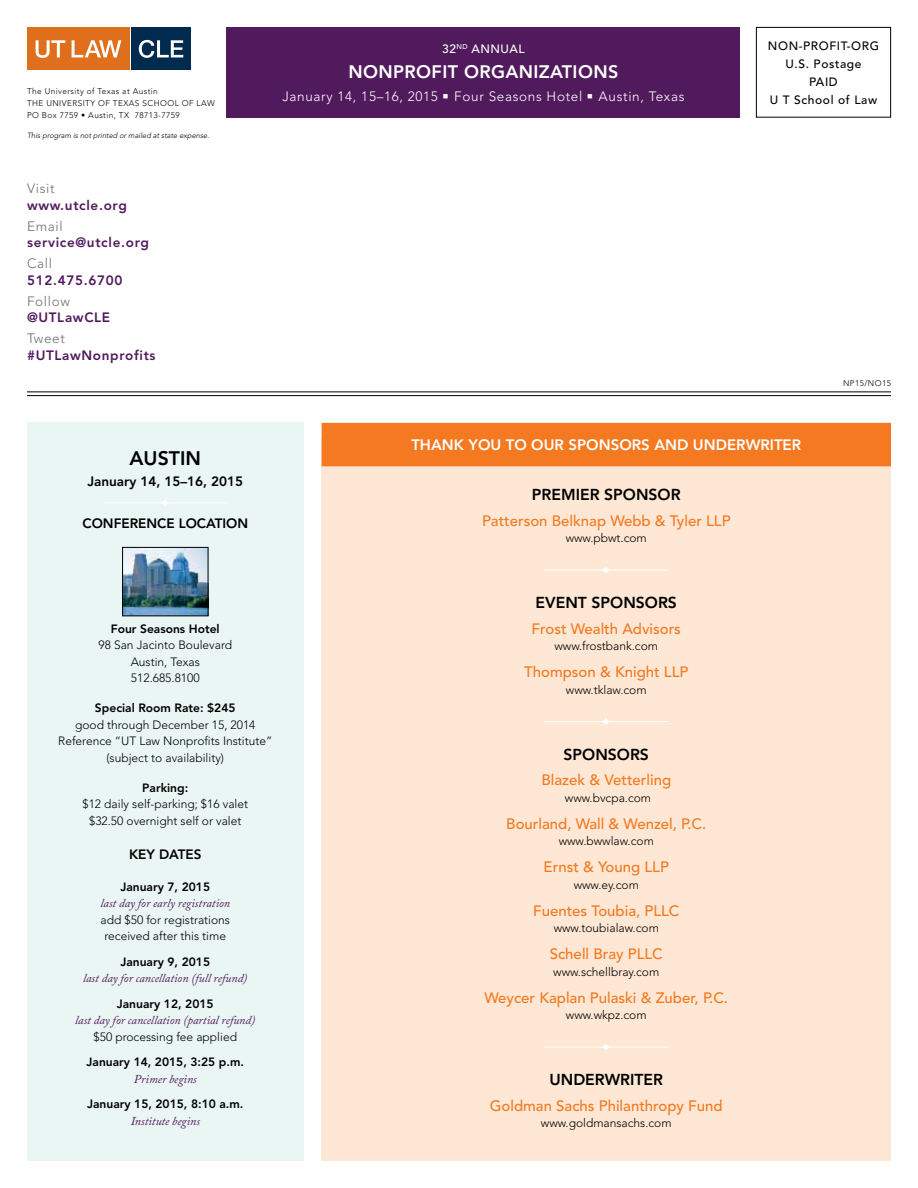
<style>
.page{position:relative;width:918px;height:1188px;background:#fff}
.page>*{position:absolute;margin:0;border:0;box-sizing:border-box;transform-origin:0 0}
.t1{font:800 19.5px "Avenir LT Std";color:#000}
.t2{font:800 18px "Avenir LT Std";letter-spacing:.02em;color:#fff}
.t3{font:800 15.75px "Avenir LT Std";color:#000}
.t4{font:500 15px "Avenir LT Std";color:#f47920}
.t5{font:800 15px "Avenir LT Std";color:#fff}
.t6{font:800 13.5px "Avenir LT Std";letter-spacing:.05em;color:#511a5d}
.t7{font:300 13.5px "Avenir LT Std";letter-spacing:.05em;color:#fff}
.t8{font:800 13.5px "Avenir LT Std";color:#000}
.t9{font:300 13.5px "Avenir LT Std";letter-spacing:.05em;color:#6d6e71}
.t10{font:300 12px/16.5px "Avenir LT Std";color:#000;text-align:center}
.t11{font:800 12px "Avenir LT Std";color:#000}
.t12{font:italic 12px "Adobe Caslon Pro";color:#511a5d}
.t13{font:500 12px/18px "Avenir LT Std";letter-spacing:.05em;color:#000;text-align:center}
.t14{font:500 12px "Avenir LT Std";letter-spacing:.04em;color:#fff}
.t15{font:300 8.25px/12px "Avenir LT Std";letter-spacing:.05em;color:#000}
.t16{font:italic 300 7.5px "Avenir LT Std";color:#000}
</style>
<div class="page">
<div style="left:756px;top:27px;width:135px;height:91px;border:1px solid #000"></div>
<hr style="left:27px;top:391px;width:864px;height:1px;background:#000">
<hr style="left:27px;top:395px;width:864px;height:1px;background:#000">
<div style="left:131px;top:27px;width:60px;height:42px;background:#002a4e"></div>
<div style="left:27px;top:27px;width:102px;height:42px;background:#df6f1d"></div>
<svg style="left:36px;top:40px;width:29px;height:18px"></svg>
<svg style="left:72px;top:40px;width:49px;height:17px"></svg>
<svg style="left:139px;top:40px;width:44px;height:18px"></svg>
<div style="left:227px;top:27px;width:513px;height:91px;background:#511a5d"></div>
<div style="left:27px;top:423px;width:277px;height:738px;background:#eaf6f3"></div>
<svg style="left:103px;top:500px;width:124px;height:6px"></svg>
<img style="left:124px;top:549px;width:82px;height:65px">
<div style="left:122px;top:547px;width:86px;height:69px;border:1px solid #000"></div>
<div style="left:322px;top:439px;width:569px;height:722px;background:#fee7d4"></div>
<div style="left:322px;top:423px;width:569px;height:43px;background:#f47920"></div>
<svg style="left:544px;top:567px;width:125px;height:6px"></svg>
<svg style="left:544px;top:718px;width:125px;height:7px"></svg>
<svg style="left:544px;top:1044px;width:125px;height:6px"></svg>
<p class="t15" style="left:27px;top:85px;width:189px">The University of Texas at Austin<br>THE UNIVERSITY OF TEXAS SCHOOL OF LAW<br>PO Box 7759 • Austin, TX 78713-7759</p>
<p class="t16" style="left:27px;top:131px;width:184px">This program is not printed or mailed at state expense.</p>
<p class="t9" style="left:27px;top:181px;width:29px">Visit</p>
<p class="t6" style="left:27px;top:197px;width:101px">www.utcle.org</p>
<p class="t9" style="left:27px;top:218px;width:37px">Email</p>
<p class="t6" style="left:27px;top:235px;width:123px">service@utcle.org</p>
<p class="t9" style="left:27px;top:256px;width:27px">Call</p>
<p class="t6" style="left:27px;top:272px;width:97px">512.475.6700</p>
<p class="t9" style="left:27px;top:293px;width:44px">Follow</p>
<p class="t6" style="left:27px;top:310px;width:85px">@UTLawCLE</p>
<p class="t9" style="left:27px;top:331px;width:39px">Tweet</p>
<p class="t6" style="left:27px;top:347px;width:130px">#UTLawNonprofits</p>
<p class="t14" style="left:442px;top:42px;width:84px">32<sup>nd</sup> Annual</p>
<h2 class="t2" style="left:349px;top:61px;width:271px">Non profit Organ izations</h2>
<p class="t7" style="left:282px;top:88px;width:404px">January 14, 15–16, 2015 ■ Four Seasons Hotel ■ Austin, Texas</p>
<p class="t13" style="left:768px;top:37px;width:113px">NON-PROFIT-ORG<br>U.S. Postage<br>PAID<br>U T School of Law</p>
<p class="t15" style="left:843px;top:377px;width:49px">NP15/NO15</p>
<h1 class="t1" style="left:130px;top:446px;width:69px">Austin</h1>
<p class="t8" style="left:87px;top:473px;width:157px">January 14, 15–16, 2015</p>
<p class="t8" style="left:82px;top:515px;width:167px">CONFERENCE LOCATION</p>
<p class="t11" style="left:111px;top:621px;width:110px">Four Seasons Hotel</p>
<p class="t10" style="left:98px;top:637px;width:135px">98 San Jacinto Boulevard<br>Austin, Texas<br>512.685.8100</p>
<p class="t11" style="left:95px;top:701px;width:142px">Special Room Rate: $245</p>
<p class="t10" style="left:58px;top:716px;width:216px">good through December 15, 2014<br>Reference “UT Law Nonprofits Institute” (subject to availability)</p>
<p class="t11" style="left:142px;top:780px;width:48px">Parking:</p>
<p class="t10" style="left:82px;top:796px;width:167px">$12 daily self-parking; $16 valet $32.50 overnight self or valet</p>
<p class="t8" style="left:129px;top:846px;width:73px">KEY DATES</p>
<p class="t11" style="left:120px;top:879px;width:91px">January 7, 2015</p>
<p class="t12" style="left:101px;top:896px;width:131px">last day for early registration</p>
<p class="t10" style="left:101px;top:911px;width:131px">add $50 for registrations received after this time</p>
<p class="t11" style="left:120px;top:954px;width:91px">January 9, 2015</p>
<p class="t12" style="left:83px;top:971px;width:166px">last day for cancellation (full refund)</p>
<p class="t11" style="left:117px;top:996px;width:98px">January 12, 2015</p>
<p class="t12" style="left:75px;top:1013px;width:182px">last day for cancellation (partial refund)</p>
<p class="t10" style="left:94px;top:1028px;width:145px">$50 processing fee applied</p>
<p class="t11" style="left:87px;top:1055px;width:159px">January 14, 2015, 3:25 p.m.</p>
<p class="t12" style="left:134px;top:1071px;width:65px">Primer begins</p>
<p class="t11" style="left:87px;top:1097px;width:158px">January 15, 2015, 8:10 a.m.</p>
<p class="t12" style="left:131px;top:1113px;width:71px">Institute begins</p>
<p class="t5" style="left:411px;top:436px;width:168px">THANK YOU TO OUR SPO</p>
<p class="t5" style="left:599px;top:436px;width:23px">NSORS</p>
<p class="t5" style="left:654px;top:436px;width:50px">and unde</p>
<p class="t5" style="left:736px;top:436px;width:67px">rwrite r</p>
<h3 class="t3" style="left:532px;top:485px;width:84px">PREMIER SPO</h3>
<h3 class="t3" style="left:636px;top:485px;width:24px">NSOR</h3>
<p class="t4" style="left:482px;top:512px;width:250px">Patterson Belknap Webb &amp; Tyler LLP</p>
<p class="t10" style="left:566px;top:530px;width:83px">www.pbwt.com</p>
<h3 class="t3" style="left:536px;top:593px;width:68px">EVENT SPO</h3>
<h3 class="t3" style="left:623px;top:593px;width:24px">NSORS</h3>
<p class="t4" style="left:532px;top:620px;width:151px">Frost Wealth Advisors</p>
<p class="t10" style="left:554px;top:638px;width:105px">www.frostbank.com</p>
<p class="t4" style="left:524px;top:663px;width:166px">Thompson &amp; Knight LLP</p>
<p class="t10" style="left:566px;top:681px;width:82px">www.tklaw.com</p>
<h3 class="t3" style="left:564px;top:745px;width:12px">SPO</h3>
<h3 class="t3" style="left:595px;top:745px;width:24px">NSORS</h3>
<p class="t4" style="left:541px;top:771px;width:131px">Blazek &amp; Vetterling</p>
<p class="t10" style="left:565px;top:789px;width:88px">www.bvcpa.com</p>
<p class="t4" style="left:506px;top:815px;width:202px">Bourland, Wall &amp; Wenzel, P.C.</p>
<p class="t10" style="left:559px;top:833px;width:97px">www.bwwlaw.com</p>
<p class="t4" style="left:544px;top:858px;width:127px">Ernst &amp; Young LLP</p>
<p class="t10" style="left:574px;top:876px;width:67px">www.ey.com</p>
<p class="t4" style="left:533px;top:902px;width:148px">Fuentes Toubia, PLLC</p>
<p class="t10" style="left:554px;top:920px;width:107px">www.toubialaw.com</p>
<p class="t4" style="left:550px;top:945px;width:115px">Schell Bray PLLC</p>
<p class="t10" style="left:553px;top:963px;width:108px">www.schellbray.com</p>
<p class="t4" style="left:484px;top:989px;width:245px">Weycer Kaplan Pulaski &amp; Zuber, P.C.</p>
<p class="t10" style="left:566px;top:1007px;width:82px">www.wkpz.com</p>
<h3 class="t3" style="left:549px;top:1070px;width:56px">UNDERWRI</h3>
<h3 class="t3" style="left:635px;top:1070px;width:29px">TER</h3>
<p class="t4" style="left:490px;top:1097px;width:234px">Goldman Sachs Philanthropy Fund</p>
<p class="t10" style="left:541px;top:1115px;width:132px">www.goldmansachs.com</p>
</div>
